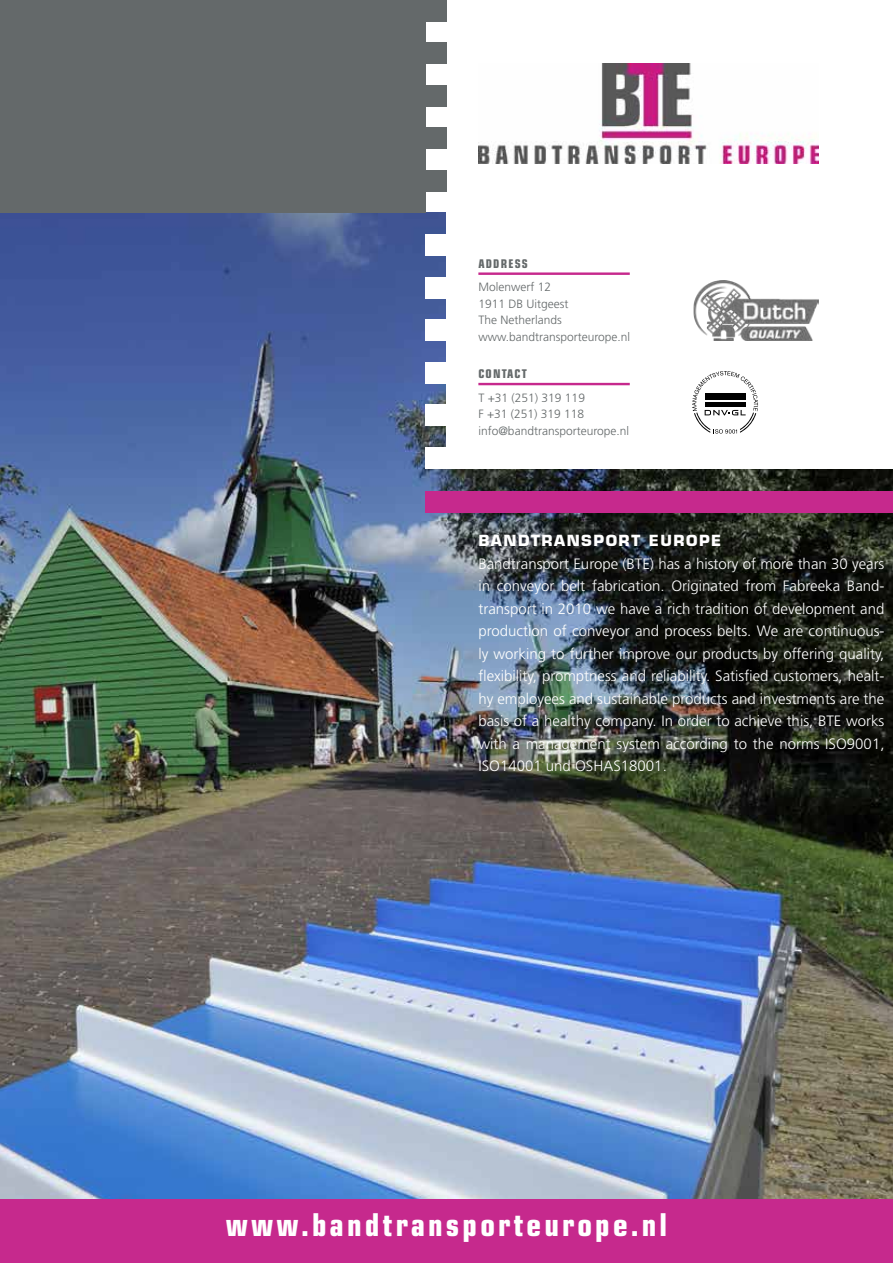
<style>
.page{position:relative;width:893px;height:1263px;background:#fff}
.page>*{position:absolute;margin:0;border:0;box-sizing:border-box;transform-origin:0 0}
.t1{font:700 condensed 31.5px "Eurostile LT Std";letter-spacing:.1em;color:#fff}
.t2{font:300 15px/22.5px "Frutiger LT Std";color:#fff;text-align:justify}
.t3{font:700 15px "Eurostile LT Std";letter-spacing:.1em;color:#fff}
.t4{font:300 12px/16.5px "Frutiger LT Std";color:#64696a}
.t5{font:700 condensed 12px "Eurostile LT Std";letter-spacing:.1em;color:#64696a}
</style>
<div class="page">
<img style="left:0;top:212px;width:893px;height:987px">
<div style="left:446px;top:192px;width:447px;height:276px;background:#fff"></div>
<div style="left:0;top:1199px;width:893px;height:64px;background:#c6298d"></div>
<img style="left:478px;top:64px;width:341px;height:99px">
<div style="left:404px;top:0;width:42px;height:21px;background:#64696a"></div>
<div style="left:404px;top:43px;width:42px;height:21px;background:#64696a"></div>
<div style="left:404px;top:85px;width:42px;height:21px;background:#64696a"></div>
<div style="left:404px;top:128px;width:42px;height:21px;background:#64696a"></div>
<div style="left:404px;top:170px;width:42px;height:21px;background:#64696a"></div>
<div style="left:0;top:0;width:425px;height:213px;background:#64696a"></div>
<div style="left:425px;top:235px;width:43px;height:21px;background:#fff"></div>
<div style="left:425px;top:277px;width:43px;height:21px;background:#fff"></div>
<div style="left:425px;top:320px;width:43px;height:21px;background:#fff"></div>
<div style="left:425px;top:362px;width:43px;height:21px;background:#fff"></div>
<div style="left:425px;top:405px;width:43px;height:21px;background:#fff"></div>
<div style="left:425px;top:447px;width:43px;height:21px;background:#fff"></div>
<hr style="left:478px;top:383px;width:152px;height:2px;background:#c6298d">
<hr style="left:478px;top:272px;width:152px;height:3px;background:#c6298d">
<img style="left:693px;top:280px;width:126px;height:61px">
<div style="left:425px;top:491px;width:468px;height:21px;background:#c6298d"></div>
<svg style="left:692px;top:371px;width:66px;height:63px"></svg>
<p class="t5" style="left:478px;top:256px;width:51px">Address</p>
<p class="t4" style="left:478px;top:279px;width:153px">Molenwerf 12<br>1911 DB Uitgeest<br>The Netherlands www.bandtransporteurope.nl</p>
<p class="t5" style="left:478px;top:367px;width:50px">contact</p>
<p class="t4" style="left:478px;top:389px;width:152px">T +31 (251) 319 119<br>F +31 (251) 319 118 info@bandtransporteurope.nl</p>
<p class="t3" style="left:478px;top:531px;width:244px">BANDTRANSPORT EUROPE</p>
<p class="t2" style="left:478px;top:553px;width:408px">Bandtransport Europe (BTE) has a history of more than 30 years in conveyor belt fabrication. Originated from Fabreeka Band&shy;transport in 2010 we have a rich tradition of development and production of conveyor and process belts. We are continuous&shy;ly working to further improve our products by offering quality, flexibility, promptness and reliability. Satisfied customers, healt&shy;hy employees and sustainable products and investments are the basis of a healthy company. In order to achieve this, BTE works with a management system according to the norms ISO9001, ISO14001 und OSHAS18001.</p>
<h1 class="t1" style="left:226px;top:1205px;width:443px">www.bandtransporteurope.nl</h1>
</div>
